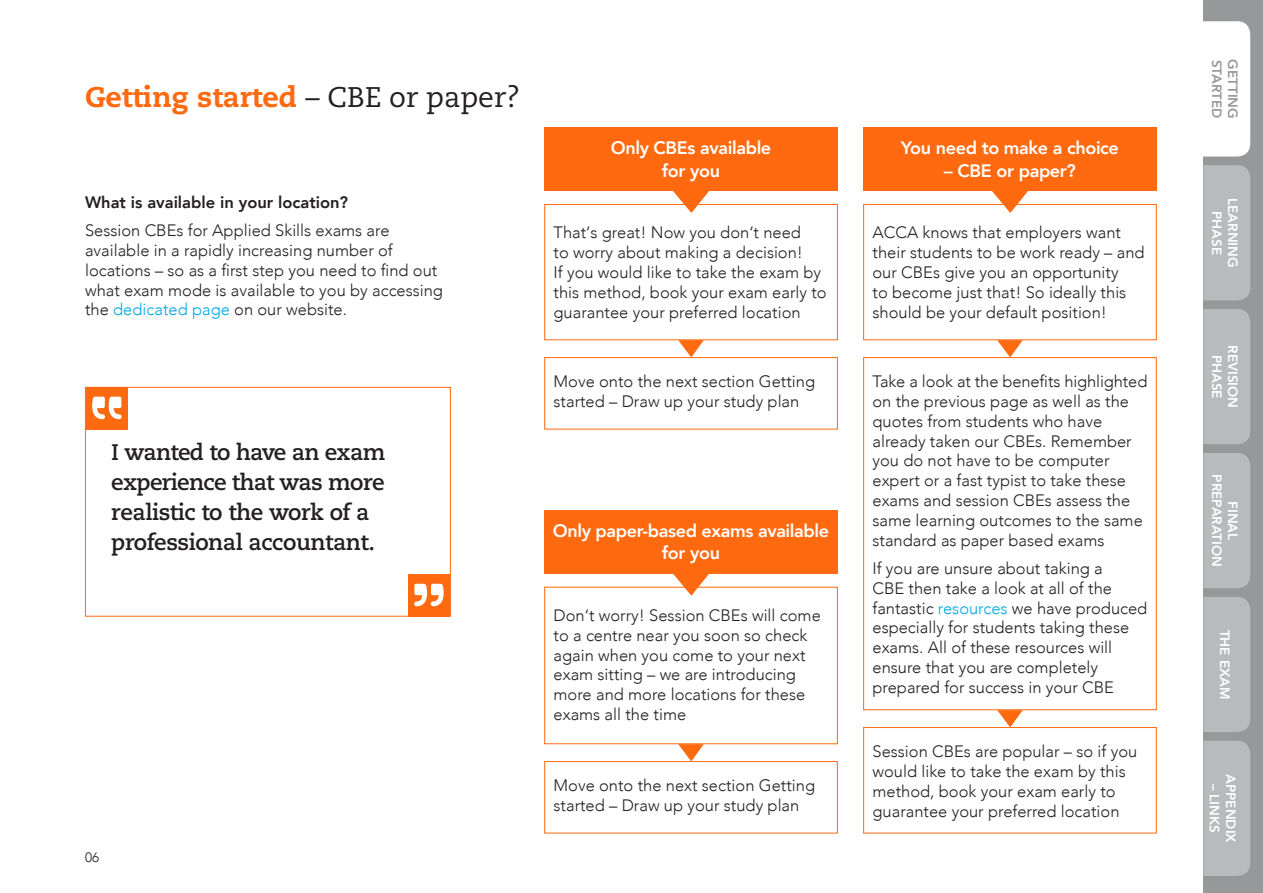
<style>
.page{position:relative;width:1263px;height:893px;background:#fff}
.page>*{position:absolute;margin:0;border:0;box-sizing:border-box;transform-origin:0 0}
.RUNNING_HEADER{font:800 28.35px "Caecilia";color:#ff6a10}
.BOXED_QUOTE{font:700 22.5px/30px "Caecilia";letter-spacing:-.02em;color:#231f20}
.CBE_CHART_HEADER{font:800 18px/22.5px "Avenir";letter-spacing:-.02em;color:#fff;text-align:center}
.BODY_12PT{font:300 16.5px/19.8px "Avenir";color:#231f20}
.D_HEAD{font:800 16.5px "Avenir";color:#231f20}
.TAB_TITLE{font:800 13.5px/16.2px "Avenir";color:#fff;text-align:center}
.TAB_TITLE-2{font:800 13.5px "Avenir";color:#97989a}
.PAGE_NUMBER{font:300 13.5px "Avenir";color:#231f20}
.s1{font-weight:400;color:#231f20}
.s2{color:#00a8e4}
</style>
<div class="page">
<div style="left:863px;top:357px;width:294px;height:353px;border:1px solid #ff6a10"></div>
<div style="left:544px;top:510px;width:294px;height:64px;background:#ff6a10"></div>
<div style="left:544px;top:587px;width:294px;height:157px;border:1px solid #ff6a10"></div>
<svg style="left:670px;top:574px;width:42px;height:21px"></svg>
<svg style="left:678px;top:744px;width:26px;height:17px"></svg>
<div style="left:544px;top:761px;width:294px;height:72px;border:1px solid #ff6a10"></div>
<div style="left:544px;top:128px;width:294px;height:63px;background:#ff6a10"></div>
<div style="left:544px;top:204px;width:294px;height:136px;border:1px solid #ff6a10"></div>
<svg style="left:670px;top:191px;width:42px;height:22px"></svg>
<div style="left:544px;top:357px;width:294px;height:72px;border:1px solid #ff6a10"></div>
<svg style="left:678px;top:340px;width:26px;height:17px"></svg>
<div style="left:85px;top:387px;width:366px;height:230px;border:1px solid #ff6a10"></div>
<div style="left:86px;top:387px;width:41px;height:42px;background:#ff6a10"></div>
<svg style="left:92px;top:397px;width:30px;height:22px"></svg>
<div style="left:408px;top:574px;width:42px;height:42px;background:#ff6a10"></div>
<svg style="left:414px;top:584px;width:30px;height:22px"></svg>
<div style="left:863px;top:204px;width:294px;height:136px;border:1px solid #ff6a10"></div>
<div style="left:863px;top:128px;width:294px;height:63px;background:#ff6a10"></div>
<svg style="left:989px;top:191px;width:42px;height:22px"></svg>
<svg style="left:997px;top:340px;width:26px;height:17px"></svg>
<svg style="left:997px;top:710px;width:26px;height:17px"></svg>
<div style="left:863px;top:727px;width:294px;height:106px;border:1px solid #ff6a10"></div>
<div style="left:1203px;top:0;width:60px;height:893px;background:#97989a"></div>
<div style="left:1203px;top:453px;width:47px;height:135px;background:#b9babb"></div>
<div style="left:1203px;top:309px;width:47px;height:135px;background:#b9babb"></div>
<div style="left:1203px;top:21px;width:47px;height:136px;background:#fff"></div>
<div style="left:1203px;top:597px;width:47px;height:135px;background:#b9babb"></div>
<div style="left:1203px;top:165px;width:47px;height:135px;background:#b9babb"></div>
<div style="left:1203px;top:741px;width:47px;height:135px;background:#b9babb"></div>
<p class="RUNNING_HEADER" style="left:85px;top:80px;width:437px">Getting started <span class="s1">– CBE or paper?</span></p>
<p class="D_HEAD" style="left:85px;top:189px;width:265px">What is available in your location?</p>
<p class="BODY_12PT" style="left:85px;top:221px;width:359px">Session CBEs for Applied Skills exams are available in a rapidly increasing number of locations – so as a first step you need to find out what exam mode is available to you by accessing the <span class="s2">dedicated page</span> on our website.</p>
<p class="BOXED_QUOTE" style="left:111px;top:438px;width:275px">I wanted to have an exam experience that was more realistic to the work of a professional accountant.</p>
<p class="PAGE_NUMBER" style="left:85px;top:849px;width:16px">06</p>
<p class="CBE_CHART_HEADER" style="left:611px;top:137px;width:162px">Only CBEs available for you</p>
<p class="BODY_12PT" style="left:554px;top:223px;width:275px">That‘s great! Now you don‘t need<br>to worry about making a decision!<br>If you would like to take the exam by this method, book your exam early to guarantee your preferred location</p>
<p class="BODY_12PT" style="left:554px;top:372px;width:263px">Move onto the next section Getting started – Draw up your study plan</p>
<p class="CBE_CHART_HEADER" style="left:553px;top:519px;width:278px">Only paper-based exams available for you</p>
<p class="BODY_12PT" style="left:554px;top:605px;width:269px">Don‘t worry! Session CBEs will come to a centre near you soon so check again when you come to your next exam sitting – we are introducing more and more locations for these exams all the time</p>
<p class="BODY_12PT" style="left:554px;top:776px;width:263px">Move onto the next section Getting started – Draw up your study plan</p>
<p class="CBE_CHART_HEADER" style="left:901px;top:137px;width:219px">You need to make a choice</p>
<p class="CBE_CHART_HEADER" style="left:944px;top:159px;width:133px">– CBE or paper?</p>
<p class="BODY_12PT" style="left:872px;top:223px;width:274px">ACCA knows that employers want their students to be work ready – and our CBEs give you an opportunity<br>to become just that! So ideally this should be your default position!</p>
<p class="BODY_12PT" style="left:872px;top:372px;width:276px">Take a look at the benefits highlighted on the previous page as well as the quotes from students who have already taken our CBEs. Remember you do not have to be computer expert or a fast typist to take these exams and session CBEs assess the same learning outcomes to the same standard as paper based exams</p>
<p class="BODY_12PT" style="left:872px;top:558px;width:276px">If you are unsure about taking a<br>CBE then take a look at all of the fantastic <span class="s2">resources</span> we have produced especially for students taking these exams. All of these resources will ensure that you are completely prepared for success in your CBE</p>
<p class="BODY_12PT" style="left:872px;top:742px;width:266px">Session CBEs are popular – so if you would like to take the exam by this method, book your exam early to guarantee your preferred location</p>
<p class="TAB_TITLE-2" style="left:1227px;top:60px;width:60px;rotate:90deg">STARTED</p>
<p class="TAB_TITLE-2" style="left:1243px;top:59px;width:61px;rotate:90deg">GETTING</p>
<p class="TAB_TITLE" style="left:1241px;top:198px;width:71px;rotate:90deg">LEARNING<br>PHASE</p>
<p class="TAB_TITLE" style="left:1241px;top:345px;width:65px;rotate:90deg">REVISION<br>PHASE</p>
<p class="TAB_TITLE" style="left:1241px;top:474px;width:94px;rotate:90deg">FINAL<br>PREPARATION</p>
<p class="TAB_TITLE" style="left:1233px;top:630px;width:71px;rotate:90deg">THE EXAM</p>
<p class="TAB_TITLE" style="left:1239px;top:774px;width:70px;rotate:90deg">APPENDIX</p>
<p class="TAB_TITLE" style="left:1222px;top:784px;width:51px;rotate:90deg">– LINKS</p>
</div>
